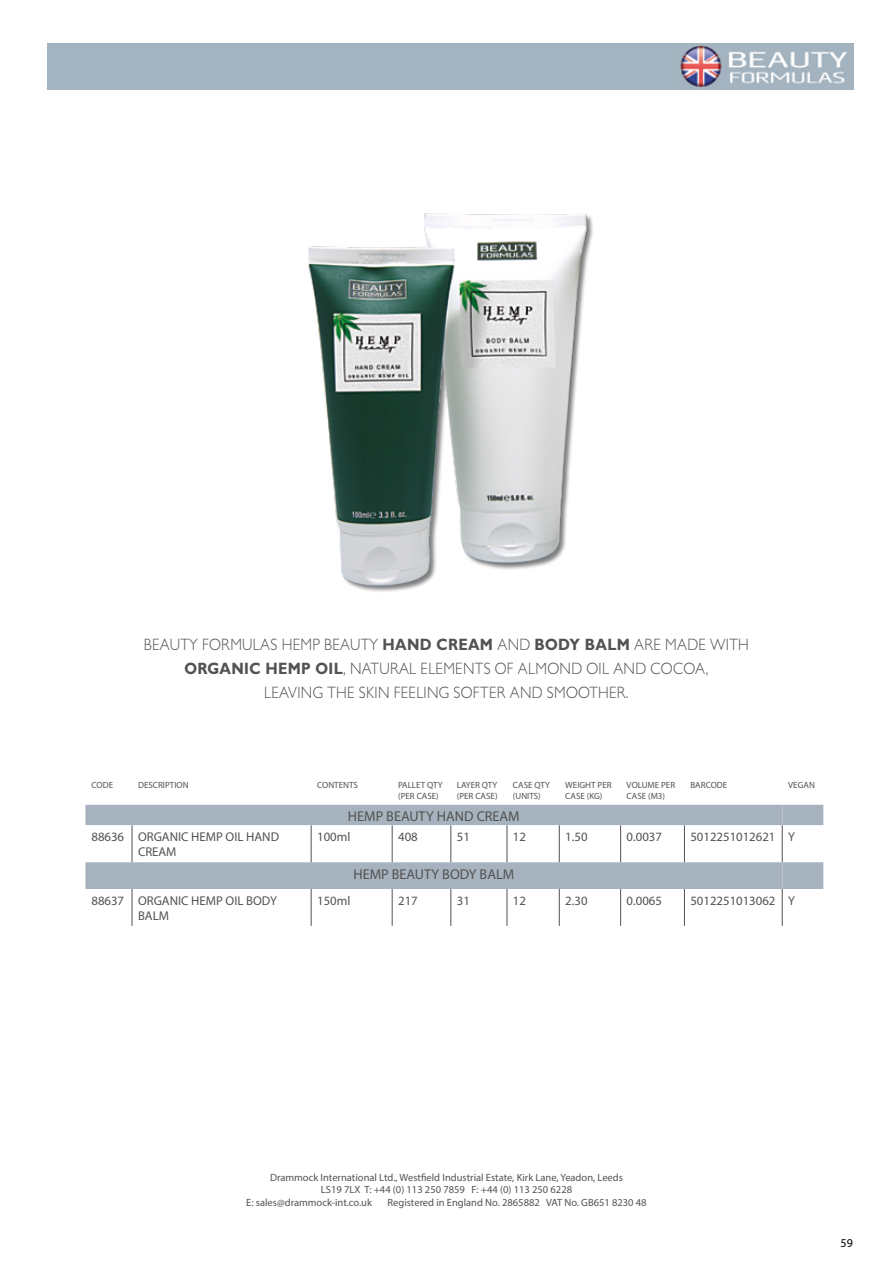
<style>
.page{position:relative;width:893px;height:1263px;background:#fff}
.page>*{position:absolute;margin:0;border:0;box-sizing:border-box;transform-origin:0 0}
.t1{font:300 16.5px/24px "Gill Sans";letter-spacing:.02em;color:#525252;text-align:center;scale:.9 1}
.t2{font:14.25px "Myriad Pro";color:#525252}
.t3{font:12.75px/15.3px "Myriad Pro";color:#525252}
.t4{font:12px "Myriad Pro";color:#000}
.t5{font:10.5px "Myriad Pro";color:#525252}
.t6{font:9px/10.8px "Myriad Pro";color:#525252}
.s1{font-weight:700}
</style>
<div class="page">
<div style="left:48px;top:43px;width:806px;height:47px;background:#a3b3bf"></div>
<img style="left:308px;top:213px;width:285px;height:379px">
<div style="left:85px;top:805px;width:738px;height:20px;background:#a6b3be"></div>
<svg style="left:85px;top:825px;width:738px;height:101px"></svg>
<hr style="left:132px;top:825px;width:1px;height:37px;background:#525252">
<hr style="left:311px;top:825px;width:1px;height:37px;background:#525252">
<hr style="left:392px;top:825px;width:1px;height:37px;background:#525252">
<hr style="left:450px;top:825px;width:1px;height:37px;background:#525252">
<hr style="left:507px;top:825px;width:1px;height:37px;background:#525252">
<hr style="left:559px;top:825px;width:1px;height:37px;background:#525252">
<hr style="left:620px;top:825px;width:1px;height:37px;background:#525252">
<hr style="left:684px;top:825px;width:1px;height:37px;background:#525252">
<hr style="left:132px;top:889px;width:1px;height:37px;background:#525252">
<hr style="left:311px;top:889px;width:1px;height:37px;background:#525252">
<hr style="left:392px;top:889px;width:1px;height:37px;background:#525252">
<hr style="left:450px;top:889px;width:1px;height:37px;background:#525252">
<hr style="left:507px;top:889px;width:1px;height:37px;background:#525252">
<hr style="left:559px;top:889px;width:1px;height:37px;background:#525252">
<hr style="left:620px;top:889px;width:1px;height:37px;background:#525252">
<hr style="left:684px;top:889px;width:1px;height:37px;background:#525252">
<hr style="left:782px;top:825px;width:1px;height:37px;background:#525252">
<hr style="left:782px;top:889px;width:1px;height:37px;background:#525252">
<img style="left:680px;top:45px;width:167px;height:42px">
<h1 class="t1" style="left:144px;top:632px;width:674px">BEAUTY FORMULAS HEMP BEAUTY <span class="s1">HAND CREAM</span> AND <span class="s1">BODY BALM</span> ARE MADE WITH<br><span class="s1">ORGANIC HEMP OIL</span>, NATURAL ELEMENTS OF ALMOND OIL AND COCOA,<br>LEAVING THE SKIN FEELING SOFTER AND SMOOTHER.</h1>
<p class="t6" style="left:91px;top:779px;width:23px">CODE</p>
<p class="t6" style="left:138px;top:779px;width:52px">DESCRIPTION</p>
<p class="t6" style="left:317px;top:779px;width:42px">CONTENTS</p>
<p class="t6" style="left:398px;top:779px;width:46px">PALLET QTY (PER CASE)</p>
<p class="t6" style="left:457px;top:779px;width:42px">LAYER QTY (PER CASE)</p>
<p class="t6" style="left:513px;top:779px;width:39px">CASE QTY (UNITS)</p>
<p class="t6" style="left:565px;top:779px;width:48px">WEIGHT PER<br>CASE (KG)</p>
<p class="t6" style="left:627px;top:779px;width:50px">VOLUME PER<br>CASE (M3)</p>
<p class="t6" style="left:690px;top:779px;width:38px">BARCODE</p>
<p class="t6" style="left:788px;top:779px;width:28px">VEGAN</p>
<h2 class="t2" style="left:348px;top:807px;width:173px">HEMP BEAUTY HAND CREAM</h2>
<p class="t3" style="left:138px;top:829px;width:143px;text-indent:-47px">88636 ORGANIC HEMP OIL HAND<br>CREAM</p>
<p class="t3" style="left:317px;top:829px;width:35px">100ml</p>
<p class="t3" style="left:398px;top:829px;width:21px">408</p>
<p class="t3" style="left:457px;top:829px;width:15px">51</p>
<p class="t3" style="left:513px;top:829px;width:15px">12</p>
<p class="t3" style="left:565px;top:829px;width:24px">1.50</p>
<p class="t3" style="left:627px;top:829px;width:37px">0.0037</p>
<p class="t3" style="left:690px;top:829px;width:106px">5012251012621 Y</p>
<h2 class="t2" style="left:353px;top:865px;width:162px">HEMP BEAUTY BODY BALM</h2>
<p class="t3" style="left:138px;top:892px;width:140px;text-indent:-47px">88637 ORGANIC HEMP OIL BODY<br>BALM</p>
<p class="t3" style="left:317px;top:892px;width:35px">150ml</p>
<p class="t3" style="left:398px;top:892px;width:21px">217</p>
<p class="t3" style="left:457px;top:892px;width:15px">31</p>
<p class="t3" style="left:513px;top:892px;width:15px">12</p>
<p class="t3" style="left:565px;top:892px;width:24px">2.30</p>
<p class="t3" style="left:627px;top:892px;width:37px">0.0065</p>
<p class="t3" style="left:690px;top:892px;width:106px">5012251013062 Y</p>
<p class="t5" style="left:270px;top:1171px;width:354px">Drammock International Ltd., Westfield Industrial Estate, Kirk Lane, Yeadon, Leeds</p>
<p class="t5" style="left:321px;top:1183px;width:253px">LS19 7LX T: +44 (0) 113 250 7859 F: +44 (0) 113 250 6228</p>
<p class="t5" style="left:246px;top:1196px;width:127px">E: sales@drammock-int.co.uk</p>
<p class="t5" style="left:388px;top:1196px;width:261px">Registered in England No. 2865882 VAT No. GB651 8230 48</p>
<p class="t4" style="left:840px;top:1235px;width:14px">59</p>
</div>
